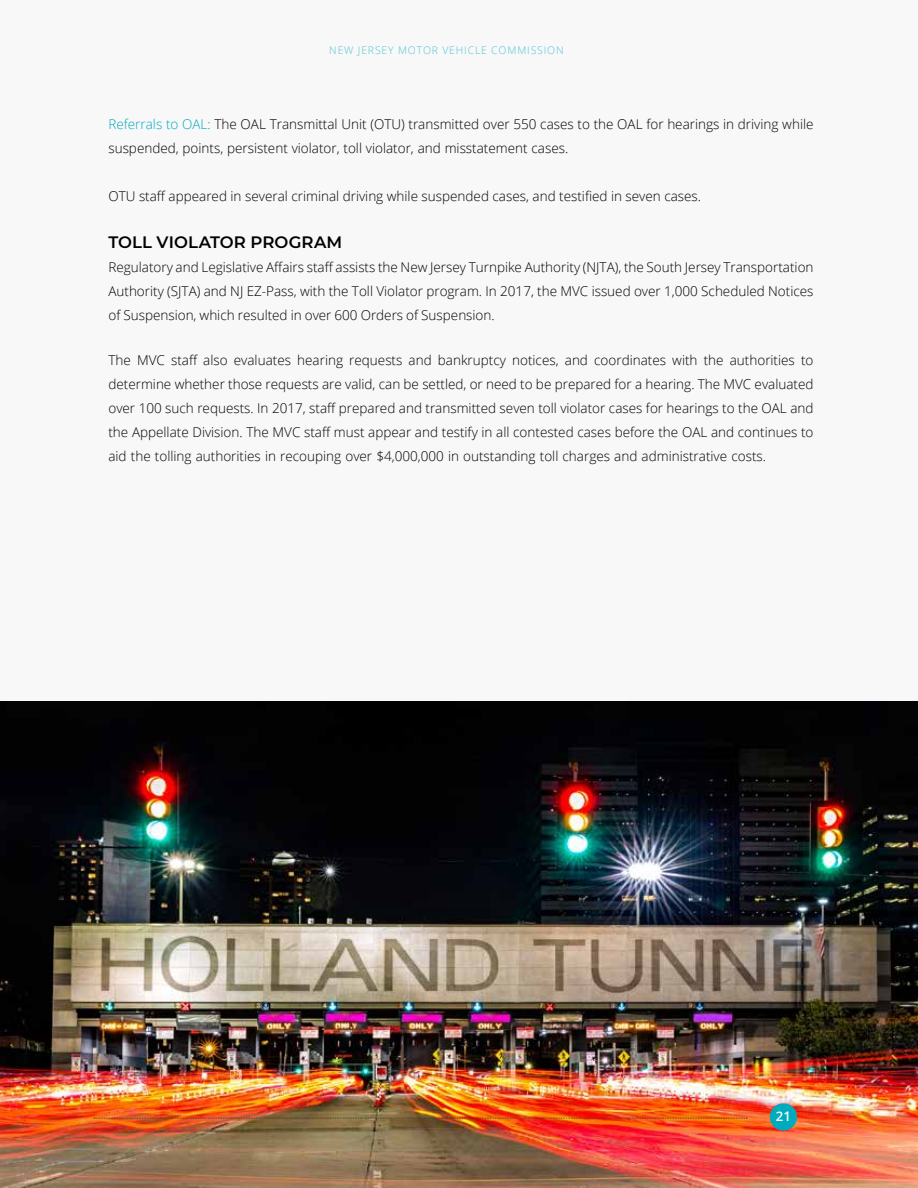
<style>
.page{position:relative;width:918px;height:1188px;background:#f8f8f8}
.page>*{position:absolute;margin:0;border:0;box-sizing:border-box;transform-origin:0 0}
.t1{font:600 16.5px "Montserrat";letter-spacing:.005em;color:#000}
.t2{font:300 13.5px/24px "Open Sans";color:#000;text-align:justify}
.t3{font:600 13.2px "Open Sans";color:#fff}
.t4{font:300 10.5px "Open Sans";letter-spacing:.08em;color:#4cc4d2}
.s1{color:#00abbd}
</style>
<div class="page">
<img style="left:0;top:702px;width:918px;height:486px">
<div style="left:770px;top:1103px;width:27px;height:28px;background:#00abbd;border-radius:50%"></div>
<svg style="left:94px;top:1118px;width:653px;height:1px"></svg>
<p class="t4" style="left:329px;top:42px;width:236px">NEW JERSEY MOTOR VEHICLE COMMISSION</p>
<p class="t2" style="left:108px;top:112px;width:707px"><span class="s1">Referrals to OAL:</span> The OAL Transmittal Unit (OTU) transmitted over 550 cases to the OAL for hearings in driving while suspended, points, persistent violator, toll violator, and misstatement cases.</p>
<p class="t2" style="left:108px;top:184px;width:594px">OTU staff appeared in several criminal driving while suspended cases, and testified in seven cases.</p>
<p class="t1" style="left:108px;top:230px;width:235px">TOLL VIOLATOR PROGRAM</p>
<p class="t2" style="left:108px;top:255px;width:707px">Regulatory and Legislative Affairs staff assists the New Jersey Turnpike Authority (NJTA), the South Jersey Transportation Authority (SJTA) and NJ EZ-Pass, with the Toll Violator program. In 2017, the MVC issued over 1,000 Scheduled Notices of Suspension, which resulted in over 600 Orders of Suspension.</p>
<p class="t2" style="left:108px;top:348px;width:707px">The MVC staff also evaluates hearing requests and bankruptcy notices, and coordinates with the authorities to determine whether those requests are valid, can be settled, or need to be prepared for a hearing. The MVC evaluated over 100 such requests. In 2017, staff prepared and transmitted seven toll violator cases for hearings to the OAL and the Appellate Division. The MVC staff must appear and testify in all contested cases before the OAL and continues to aid the tolling authorities in recouping over $4,000,000 in outstanding toll charges and administrative costs.</p>
<p class="t3" style="left:776px;top:1107px;width:17px">21</p>
</div>
